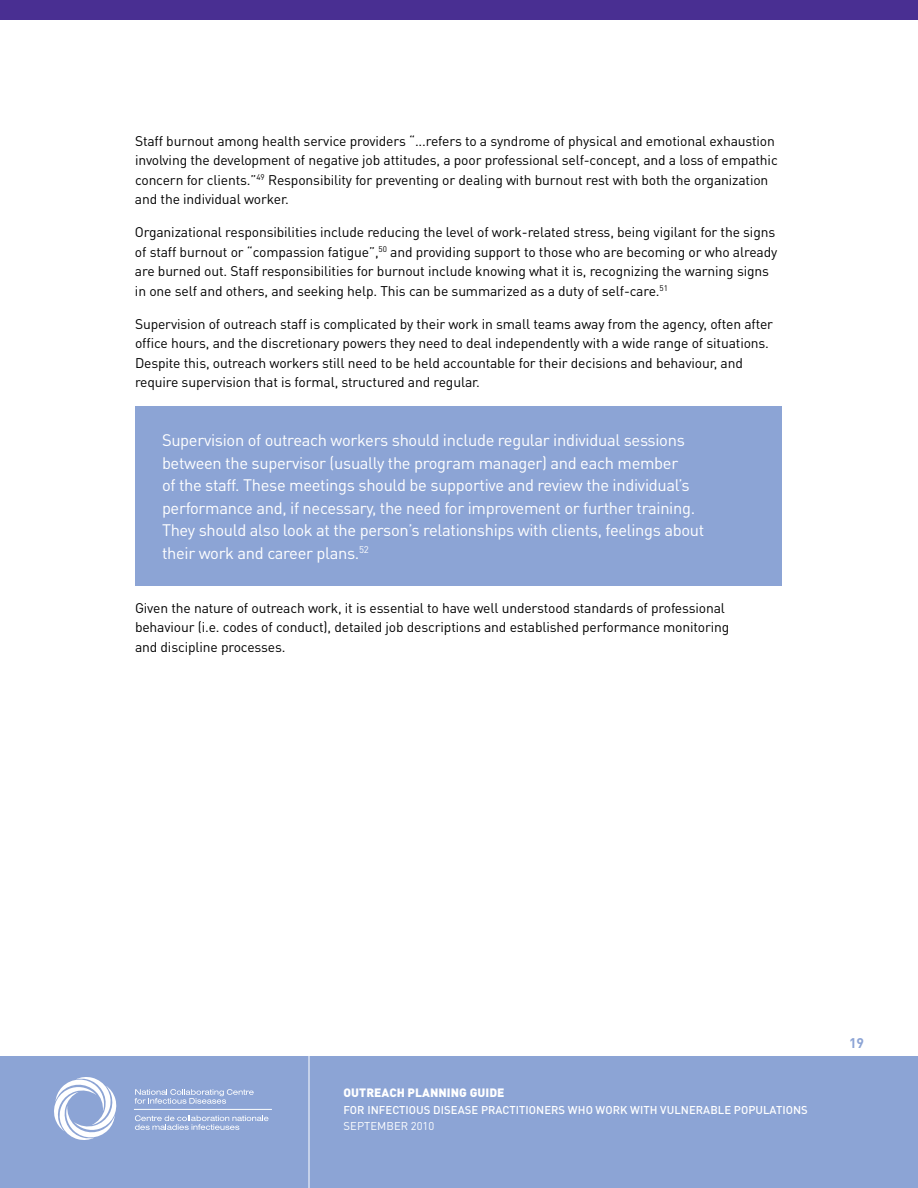
<style>
.page{position:relative;width:918px;height:1188px;background:#fff}
.page>*{position:absolute;margin:0;border:0;box-sizing:border-box;transform-origin:0 0}
.t1{font:16.5px/22.5px "DIN Pro";letter-spacing:-.02em;color:#fff}
.t2{font:13.8px/19.5px "DIN Pro";letter-spacing:-.01em;color:#000}
.t3{font:700 13.8px "DIN Pro";color:#8ca4d5}
.t4{font:900 12px "DIN Pro";letter-spacing:.005em;color:#fff}
.t5{font:500 11.25px "DIN Pro";letter-spacing:.005em;color:#fff}
.t6{font:11.25px "DIN Pro";letter-spacing:.005em;color:#fff}
</style>
<div class="page">
<div style="left:0;top:1057px;width:918px;height:131px;background:#8ca4d5"></div>
<svg style="left:135px;top:1089px;width:119px;height:15px"></svg>
<svg style="left:135px;top:1115px;width:133px;height:15px"></svg>
<svg style="left:54px;top:1077px;width:63px;height:63px"></svg>
<hr style="left:134px;top:1109px;width:138px;height:1px;background:#fff">
<div style="left:0;top:0;width:918px;height:20px;background:#492f92"></div>
<hr style="left:309px;top:1048px;width:1px;height:140px;background:#fff">
<div style="left:135px;top:407px;width:647px;height:179px;background:#8ca4d5"></div>
<p class="t2" style="left:135px;top:130px;width:644px">Staff burnout among health service providers “...refers to a syndrome of physical and emotional exhaustion involving the development of negative job attitudes, a poor professional self-concept, and a loss of empathic concern for clients.”<sup>49</sup> Responsibility for preventing or dealing with burnout rest with both the organization and the individual worker.</p>
<p class="t2" style="left:135px;top:222px;width:644px">Organizational responsibilities include reducing the level of work-related stress, being vigilant for the signs of staff burnout or “compassion fatigue”,<sup>50</sup> and providing support to those who are becoming or who already are burned out. Staff responsibilities for burnout include knowing what it is, recognizing the warning signs in one self and others, and seeking help. This can be summarized as a duty of self-care.<sup>51</sup></p>
<p class="t2" style="left:135px;top:313px;width:640px">Supervision of outreach staff is complicated by their work in small teams away from the agency, often after office hours, and the discretionary powers they need to deal independently with a wide range of situations.<br>Despite this, outreach workers still need to be held accountable for their decisions and behaviour, and require supervision that is formal, structured and regular.</p>
<p class="t1" style="left:162px;top:428px;width:544px">Supervision of outreach workers should include regular individual sessions between the supervisor (usually the program manager) and each member<br>of the staff. These meetings should be supportive and review the individual’s performance and, if necessary, the need for improvement or further training.<br>They should also look at the person’s relationships with clients, feelings about their work and career plans.<sup>52</sup></p>
<p class="t2" style="left:135px;top:597px;width:596px">Given the nature of outreach work, it is essential to have well understood standards of professional behaviour (i.e. codes of conduct), detailed job descriptions and established performance monitoring and discipline processes.</p>
<p class="t4" style="left:344px;top:1085px;width:95px">OUTREACH PLANNIN</p>
<p class="t4" style="left:459px;top:1085px;width:47px">G GUIDE</p>
<p class="t5" style="left:344px;top:1102px;width:466px">FOR INFECTI OUS DISEASE PRACTITI ONERS WHO WORK WITH VULNERABLE POPULATI ONS</p>
<p class="t6" style="left:344px;top:1119px;width:92px">SEPTEMBER 2010</p>
<p class="t3" style="left:849px;top:1034px;width:16px">19</p>
</div>
